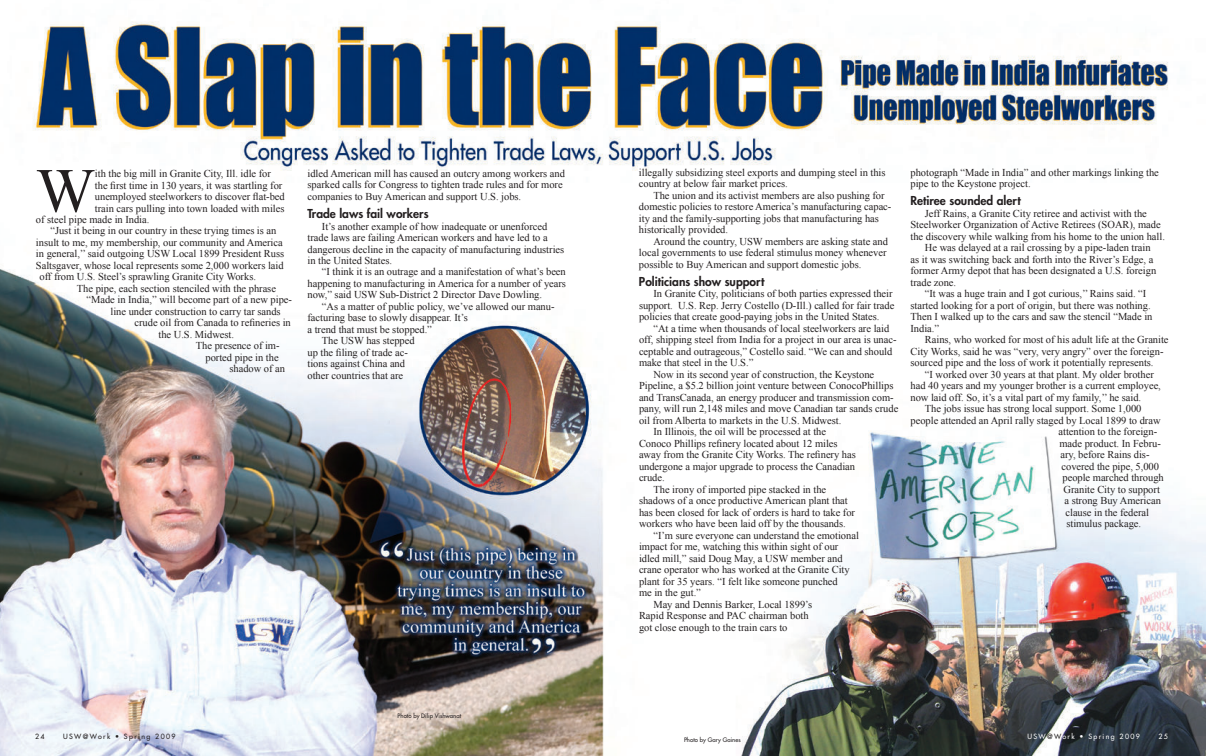
<style>
.page{position:relative;width:1206px;height:756px;background:#fff}
.page>*{position:absolute;margin:0;border:0;box-sizing:border-box;transform-origin:0 0}
.t1{font:62.6px "Times New Roman";color:#231f20}
.t2{font:800 12px "Futura Std";color:#231f20}
.t3{font:10.5px/11.5px "Times New Roman";letter-spacing:-.005em;color:#231f20}
.t4{font:500 7px "Futura Std";letter-spacing:.2em;color:#231f20}
.t5{font:500 7px "Futura Std";letter-spacing:.2em;color:#fff}
.t6{font:500 6px "Futura Std";color:#231f20}
.s1{color:#231f20}
</style>
<div class="page">
<img style="left:0;top:21px;width:1206px;height:735px">
<h1 class="t1" style="left:36px;top:167px;width:61px">W</h1>
<p class="t3" style="left:95px;top:169px;width:178px">ith the big mill in Granite City, Ill. idle for</p>
<p class="t3" style="left:95px;top:179px;width:189px">the first time in 130 years, it was startling for</p>
<p class="t3" style="left:95px;top:191px;width:191px">unemployed steelworkers to discover flat-bed</p>
<p class="t3" style="left:95px;top:203px;width:191px">train cars pulling into town loaded with miles</p>
<p class="t3" style="left:36px;top:215px;width:115px">of steel pipe made in India.</p>
<p class="t3" style="left:50px;top:226px;width:228px">“Just it being in our country in these trying times is an</p>
<p class="t3" style="left:36px;top:238px;width:248px">insult to me, my membership, our community and America</p>
<p class="t3" style="left:36px;top:248px;width:250px">in general,’’ said outgoing USW Local 1899 President Russ</p>
<p class="t3" style="left:36px;top:261px;width:249px">Saltsgaver, whose local represents some 2,000 workers laid</p>
<p class="t3" style="left:39px;top:272px;width:218px">off from U.S. Steel’s sprawling Granite City Works.</p>
<p class="t3" style="left:77px;top:284px;width:201px">The pipe, each section stenciled with the phrase</p>
<p class="t3" style="left:86px;top:295px;width:207px">“Made in India,” will become part of a new pipe-</p>
<p class="t3" style="left:110px;top:307px;width:172px">line under construction to carry tar sands</p>
<p class="t3" style="left:134px;top:317px;width:158px">crude oil from Canada to refineries in</p>
<p class="t3" style="left:159px;top:330px;width:77px">the U.S. Midwest.</p>
<p class="t3" style="left:196px;top:341px;width:85px">The presence of im-</p>
<p class="t3" style="left:205px;top:353px;width:75px">ported pipe in the</p>
<p class="t3" style="left:230px;top:364px;width:57px">shadow of an</p>
<p class="t3" style="left:308px;top:169px;width:259px">idled American mill has caused an outcry among workers and sparked calls for Congress to tighten trade rules and for more companies to Buy American and support U.S. jobs.</p>
<p class="t2" style="left:307px;top:208px;width:123px">Trade laws fail workers</p>
<p class="t3" style="left:308px;top:221px;width:258px;text-indent:14px">It’s another example of how inadequate or unenforced trade laws are failing American workers and have led to a dangerous decline in the capacity of manufacturing industries in the United States.</p>
<p class="t3" style="left:308px;top:267px;width:260px;text-align:justify;text-indent:14px">“I think it is an outrage and a manifestation of what’s been happening to manufacturing in America for a number of years now,” said USW Sub-District 2 Director Dave Dowling.</p>
<p class="t3" style="left:322px;top:302px;width:234px">“As a matter of public policy, we’ve allowed our manu-</p>
<p class="t3" style="left:308px;top:313px;width:162px">facturing base to slowly disappear. It’s</p>
<p class="t3" style="left:308px;top:325px;width:126px">a trend that must be stopped.”</p>
<p class="t3" style="left:322px;top:336px;width:94px">The USW has stepped</p>
<p class="t3" style="left:308px;top:347px;width:102px">up the filing of trade ac-</p>
<p class="t3" style="left:308px;top:359px;width:99px">tions against China and</p>
<p class="t3" style="left:308px;top:371px;width:97px">other countries that are</p>
<p class="t6" style="left:398px;top:713px;width:65px">Photo by Dilip Vishwanat</p>
<p class="t3" style="left:639px;top:167px;width:248px">illegally subsidizing steel exports and dumping steel in this country at below fair market prices.</p>
<p class="t3" style="left:639px;top:190px;width:254px;text-indent:14px">The union and its activist members are also pushing for domestic policies to restore America’s manufacturing capac&shy;ity and the family-supporting jobs that manufacturing has historically provided.</p>
<p class="t3" style="left:639px;top:236px;width:250px;text-indent:14px">Around the country, USW members are asking state and local governments to use federal stimulus money whenever possible to Buy American and support domestic jobs.</p>
<p class="t2" style="left:639px;top:275px;width:127px">Politicians show support</p>
<p class="t3" style="left:639px;top:289px;width:257px;text-indent:14px">In Granite City, politicians of both parties expressed their support. U.S. Rep. Jerry Costello (D-Ill.) called for fair trade policies that create good-paying jobs in the United States.</p>
<p class="t3" style="left:653px;top:323px;width:237px">“At a time when thousands of local steelworkers are laid</p>
<p class="t3" style="left:639px;top:335px;width:259px">off, shipping steel from India for a project in our area is unac-</p>
<p class="t3" style="left:639px;top:346px;width:255px">ceptable and outrageous,” Costello said. “We can and should</p>
<p class="t3" style="left:639px;top:358px;width:116px">make that steel in the U.S.”</p>
<p class="t3" style="left:653px;top:369px;width:222px">Now in its second year of construction, the Keystone</p>
<p class="t3" style="left:639px;top:381px;width:256px">Pipeline, a $5.2 billion joint venture between ConocoPhillips</p>
<p class="t3" style="left:639px;top:392px;width:256px">and TransCanada, an energy producer and transmission com-</p>
<p class="t3" style="left:639px;top:403px;width:261px">pany, will run 2,148 miles and move Canadian tar sands crude</p>
<p class="t3" style="left:639px;top:415px;width:204px">oil from Alberta to markets in the U.S. Midwest.</p>
<p class="t3" style="left:653px;top:427px;width:174px">In Illinois, the oil will be processed at the</p>
<p class="t3" style="left:639px;top:437px;width:200px">Conoco Phillips refinery located about 12 miles</p>
<p class="t3" style="left:639px;top:449px;width:218px">away from the Granite City Works. The refinery has</p>
<p class="t3" style="left:639px;top:461px;width:218px">undergone a major upgrade to process the Canadian</p>
<p class="t3" style="left:639px;top:473px;width:27px">crude.</p>
<p class="t3" style="left:653px;top:484px;width:174px">The irony of imported pipe stacked in the</p>
<p class="t3" style="left:639px;top:496px;width:210px">shadows of a once productive American plant that</p>
<p class="t3" style="left:639px;top:507px;width:218px">has been closed for lack of orders is hard to take for</p>
<p class="t3" style="left:639px;top:519px;width:208px">workers who have been laid off by the thousands.</p>
<p class="t3" style="left:653px;top:530px;width:207px">“I’m sure everyone can understand the emotional</p>
<p class="t3" style="left:639px;top:542px;width:201px">impact for me, watching this within sight of our</p>
<p class="t3" style="left:639px;top:553px;width:205px">idled mill,” said Doug May, a USW member and</p>
<p class="t3" style="left:639px;top:565px;width:212px">crane operator who has worked at the Granite City</p>
<p class="t3" style="left:639px;top:576px;width:200px">plant for 35 years. “I felt like someone punched</p>
<p class="t3" style="left:639px;top:588px;width:63px">me in the gut.”</p>
<p class="t3" style="left:653px;top:598px;width:160px">May and Dennis Barker, Local 1899’s</p>
<p class="t3" style="left:639px;top:611px;width:171px">Rapid Response and PAC chairman both</p>
<p class="t3" style="left:639px;top:622px;width:150px">got close enough to the train cars to</p>
<p class="t3" style="left:911px;top:167px;width:250px">photograph “Made in India” and other markings linking the pipe to the Keystone project.</p>
<p class="t2" style="left:910px;top:195px;width:112px">Retiree sounded alert</p>
<p class="t3" style="left:925px;top:208px;width:224px">Jeff Rains, a Granite City retiree and activist with the</p>
<p class="t3" style="left:911px;top:220px;width:252px">Steelworker Organization of Active Retirees (SOAR), made</p>
<p class="t3" style="left:911px;top:231px;width:256px">the discovery while walking from his home to the union hall.</p>
<p class="t3" style="left:925px;top:243px;width:227px">He was delayed at a rail crossing by a pipe-laden train</p>
<p class="t3" style="left:911px;top:254px;width:244px">as it was switching back and forth into the River’s Edge, a</p>
<p class="t3" style="left:911px;top:266px;width:247px">former Army depot that has been designated a U.S. foreign</p>
<p class="t3" style="left:911px;top:277px;width:47px">trade zone.</p>
<p class="t3" style="left:925px;top:289px;width:223px">“It was a huge train and I got curious,’’ Rains said. “I</p>
<p class="t3" style="left:911px;top:300px;width:242px">started looking for a port of origin, but there was nothing.</p>
<p class="t3" style="left:911px;top:312px;width:244px">Then I walked up to the cars and saw the stencil “Made in</p>
<p class="t3" style="left:911px;top:323px;width:30px">India.”</p>
<p class="t3" style="left:925px;top:335px;width:245px">Rains, who worked for most of his adult life at the Granite</p>
<p class="t3" style="left:911px;top:346px;width:255px">City Works, said he was “very, very angry” over the foreign-</p>
<p class="t3" style="left:911px;top:358px;width:245px">sourced pipe and the loss of work it potentially represents.</p>
<p class="t3" style="left:925px;top:369px;width:230px">“I worked over 30 years at that plant. My older brother</p>
<p class="t3" style="left:911px;top:381px;width:252px">had 40 years and my younger brother is a current employee,</p>
<p class="t3" style="left:911px;top:392px;width:232px">now laid off. So, it’s a vital part of my family,’’ he said.</p>
<p class="t3" style="left:925px;top:404px;width:218px">The jobs issue has strong local support. Some 1,000</p>
<p class="t3" style="left:911px;top:414px;width:252px">people attended an April rally staged by Local 1899 to draw</p>
<p class="t3" style="left:1059px;top:427px;width:100px">attention to the foreign-</p>
<p class="t3" style="left:1059px;top:438px;width:103px">made product. In Febru-</p>
<p class="t3" style="left:1060px;top:450px;width:91px">ary, before Rains dis-</p>
<p class="t3" style="left:1061px;top:461px;width:99px">covered the pipe, 5,000</p>
<p class="t3" style="left:1062px;top:473px;width:103px">people marched through</p>
<p class="t3" style="left:1063px;top:484px;width:98px">Granite City to support</p>
<p class="t3" style="left:1064px;top:496px;width:98px">a strong Buy American</p>
<p class="t3" style="left:1065px;top:507px;width:85px">clause in the federal</p>
<p class="t3" style="left:1066px;top:519px;width:76px">stimulus package.</p>
<p class="t4" style="left:35px;top:732px;width:11px">24</p>
<p class="t4" style="left:63px;top:732px;width:114px">USW@Work • Spring 2009</p>
<p class="t5" style="left:1027px;top:733px;width:114px">USW<span class="s1">@W</span>ork • Spring 2009</p>
<p class="t5" style="left:1159px;top:732px;width:11px">25</p>
<p class="t6" style="left:684px;top:737px;width:58px">Photo by Gary Gaines</p>
</div>
